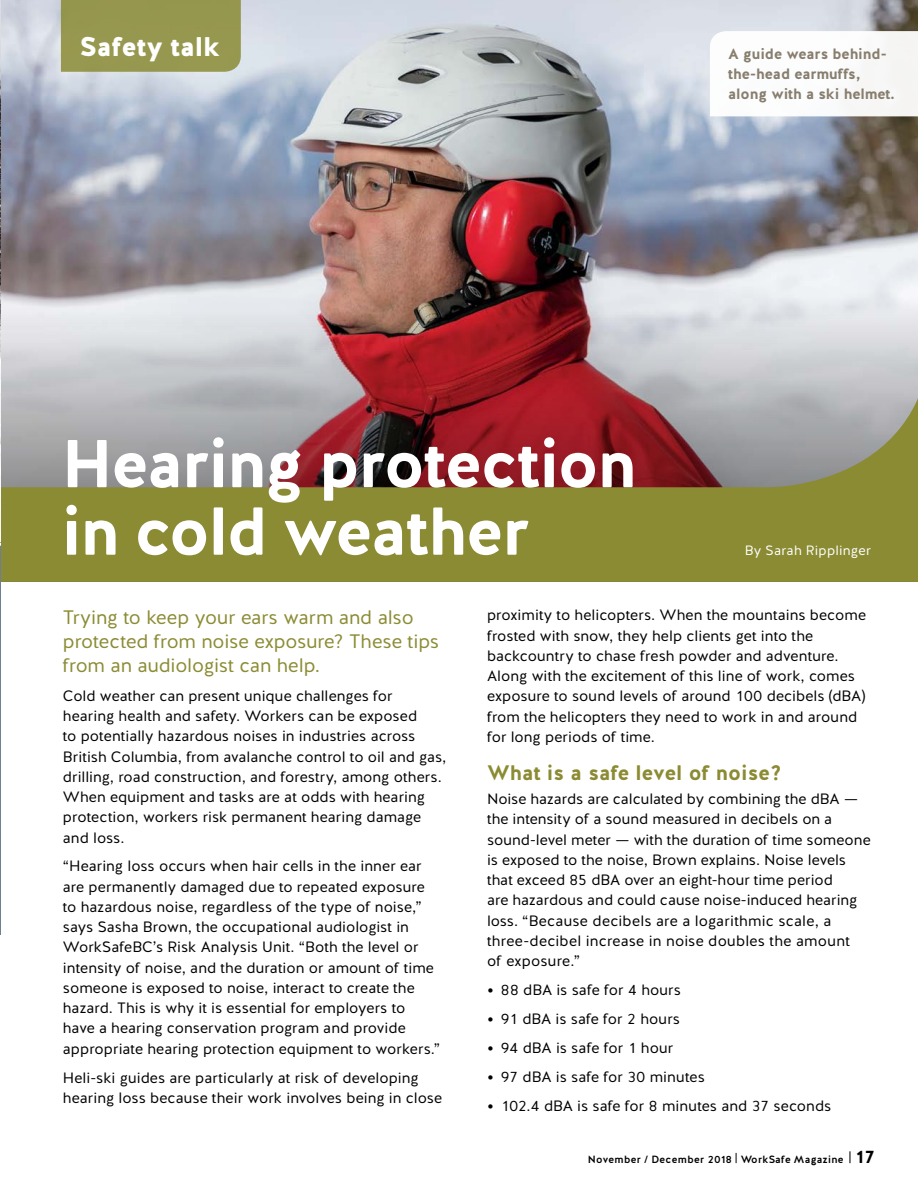
<style>
.page{position:relative;width:918px;height:1188px;background:#fff}
.page>*{position:absolute;margin:0;border:0;box-sizing:border-box;transform-origin:0 0}
.t1{font:67.5px/67.5px "Work Safe BC Halis R Bold";letter-spacing:-.025em;color:#fff}
.t2{font:27px "Work Safe BC Halis R Black";color:#fff}
.t3{font:21px "Work Safe BC Halis R Bold";color:#8b8b34}
.t4{font:19.5px/24px "Work Safe BC Halis R Book";letter-spacing:-.01em;color:#8b8b34}
.t5{font:15px/20.2px "Work Safe BC Halis R Book";color:#000}
.t6{font:15px/20.2px "Work Safe BC Halis R Bold";letter-spacing:-.01em;color:#887e6e}
.t7{font:13.5px "Work Safe BC Halis R Book";letter-spacing:.015em;color:#fff}
.t8{font:10.5px "Work Safe BC Halis R Medium";letter-spacing:.025em;color:#000}
.s1{font-family:"Work Safe BC Halis R Black";font-size:15.75px}
.s2{font-family:"Work Safe BC Halis R Bold";font-size:18px}
</style>
<div class="page">
<img style="left:1px;top:0;width:917px;height:311px">
<svg style="left:710px;top:31px;width:208px;height:85px"></svg>
<svg style="left:1px;top:311px;width:917px;height:14px;background:#c6b1b3"></svg>
<svg style="left:1px;top:325px;width:917px;height:257px;background:#9b8365"></svg>
<div style="left:61px;top:0;width:180px;height:72px;background:#97984f"></div>
<img style="left:0;top:1px;width:1px;height:457px">
<hr style="left:0;top:543px;width:1px;height:392px;background:#6e8094">
<svg style="left:849px;top:1151px;width:1px;height:12px"></svg>
<h2 class="t2" style="left:80px;top:29px;width:142px">Safety talk</h2>
<p class="t6" style="left:728px;top:44px;width:168px">A guide wears behind&shy;the-head earmuffs, along with a ski helmet.</p>
<h1 class="t1" style="left:61px;top:431px;width:577px">Hearing protection in cold weather</h1>
<p class="t7" style="left:745px;top:542px;width:128px">By Sarah Ripplinger</p>
<h3 class="t4" style="left:63px;top:606px;width:378px">Trying to keep your ears warm and also protected from noise exposure? These tips from an audiologist can help.</h3>
<p class="t5" style="left:63px;top:686px;width:385px">Cold weather can present unique challenges for hearing health and safety. Workers can be exposed<br>to potentially hazardous noises in industries across British Columbia, from avalanche control to oil and gas, drilling, road construction, and forestry, among others.<br>When equipment and tasks are at odds with hearing protection, workers risk permanent hearing damage and loss.</p>
<p class="t5" style="left:63px;top:856px;width:379px">“Hearing loss occurs when hair cells in the inner ear are permanently damaged due to repeated exposure to hazardous noise, regardless of the type of noise,” says Sasha Brown, the occupational audiologist in WorkSafeBC’s Risk Analysis Unit. “Both the level or intensity of noise, and the duration or amount of time someone is exposed to noise, interact to create the hazard. This is why it is essential for employers to have a hearing conservation program and provide appropriate hearing protection equipment to workers.”</p>
<p class="t5" style="left:63px;top:1068px;width:381px">Heli-ski guides are particularly at risk of developing hearing loss because their work involves being in close</p>
<p class="t5" style="left:487px;top:605px;width:381px">proximity to helicopters. When the mountains become frosted with snow, they help clients get into the backcountry to chase fresh powder and adventure.<br>Along with the excitement of this line of work, comes exposure to sound levels of around 100 decibels (dBA) from the helicopters they need to work in and around for long periods of time.</p>
<h3 class="t3" style="left:487px;top:759px;width:296px">What is a safe level of noise?</h3>
<p class="t5" style="left:487px;top:789px;width:385px">Noise hazards are calculated by combining the dBA — the intensity of a sound measured in decibels on a sound-level meter — with the duration of time someone is exposed to the noise, Brown explains. Noise levels that exceed 85 dBA over an eight-hour time period<br>are hazardous and could cause noise-induced hearing loss. “Because decibels are a logarithmic scale, a three-decibel increase in noise doubles the amount<br>of exposure.”</p>
<p class="t5" style="left:487px;top:980px;width:196px"><span class="s1">•</span> 88 dBA is safe for 4 hours</p>
<p class="t5" style="left:487px;top:1009px;width:195px"><span class="s1">•</span> 91 dBA is safe for 2 hours</p>
<p class="t5" style="left:487px;top:1038px;width:188px"><span class="s1">•</span> 94 dBA is safe for 1 hour</p>
<p class="t5" style="left:487px;top:1067px;width:219px"><span class="s1">•</span> 97 dBA is safe for 30 minutes</p>
<p class="t5" style="left:487px;top:1096px;width:346px"><span class="s1">•</span> 102.4 dBA is safe for 8 minutes and 37 seconds</p>
<p class="t8" style="left:588px;top:1153px;width:288px">November / December 2018 | WorkSafe Magazine <span class="s2">17</span></p>
</div>
